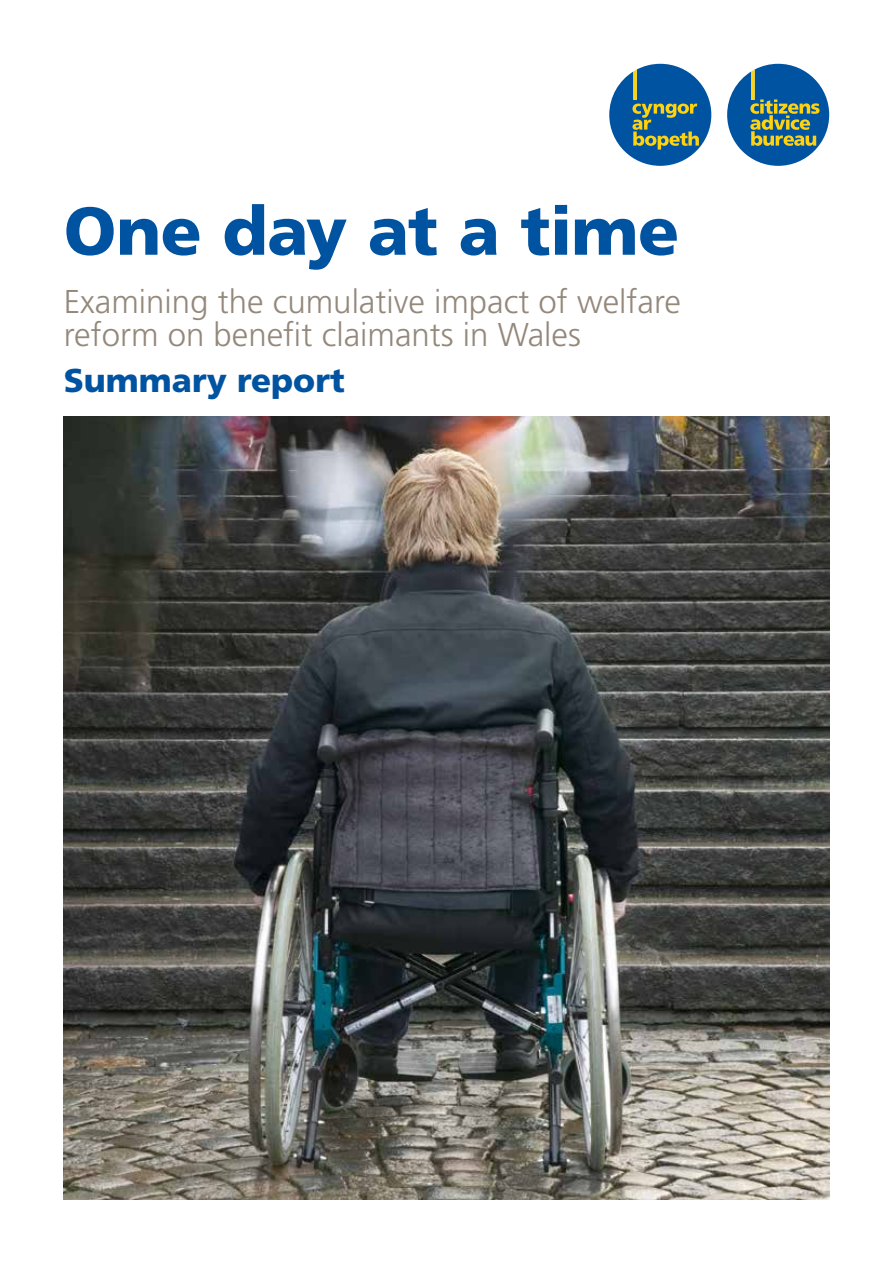
<style>
.page{position:relative;width:893px;height:1263px;background:#fff}
.page>*{position:absolute;margin:0;border:0;box-sizing:border-box;transform-origin:0 0}
.t1{font:900 67.5px "Frutiger LT Std";letter-spacing:-.01em;color:#0053a0}
.t2{font:300 33px/33px "Frutiger LT Std";color:#94887b}
.t3{font:900 33px "Frutiger LT Std";color:#0053a0}
</style>
<div class="page">
<svg style="left:727px;top:64px;width:102px;height:102px"></svg>
<svg style="left:609px;top:64px;width:102px;height:102px"></svg>
<img style="left:64px;top:417px;width:765px;height:782px">
<h1 class="t1" style="left:64px;top:190px;width:617px">One day at a time</h1>
<p class="t2" style="left:64px;top:286px;width:619px">Examining the cumulative impact of welfare reform on benefit claimants in Wales</p>
<p class="t3" style="left:64px;top:361px;width:282px">Summary report</p>
</div>
